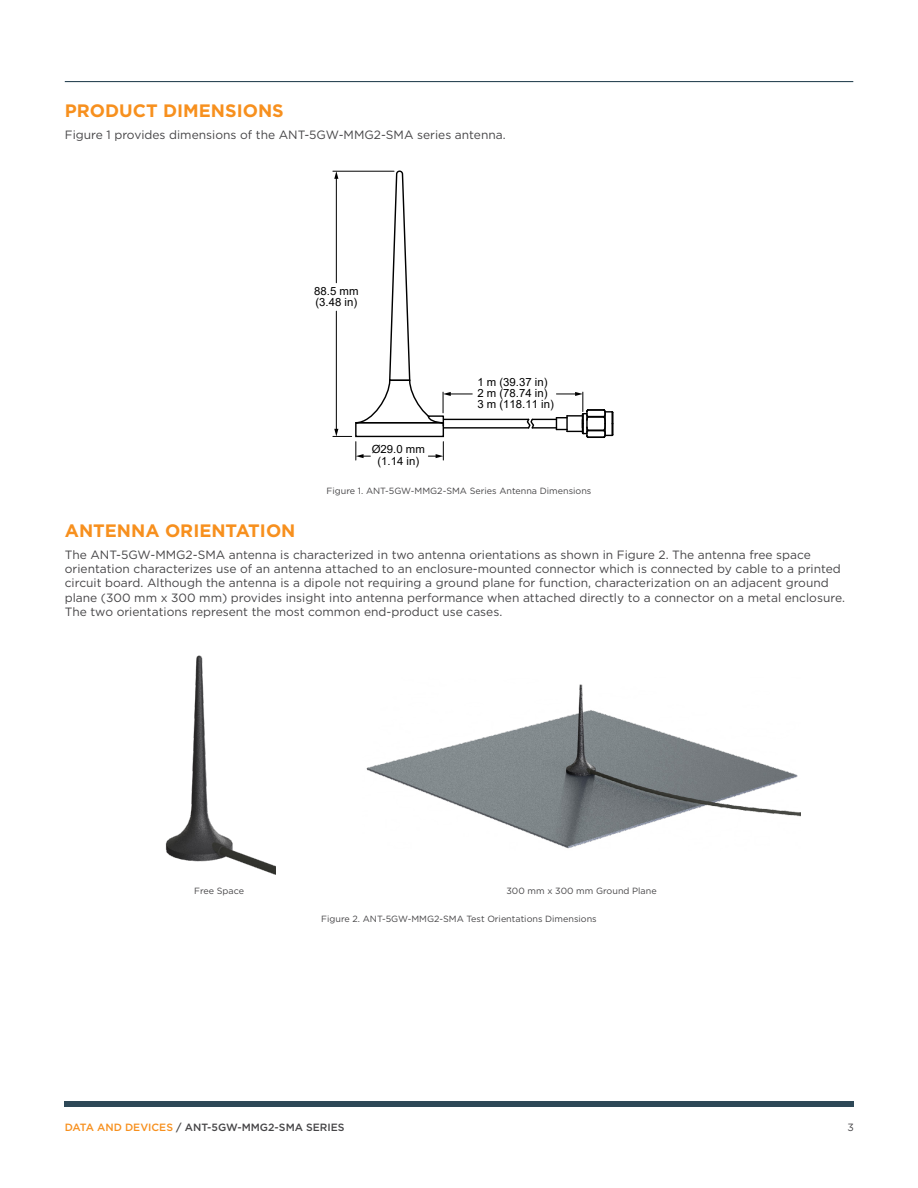
<style>
.page{position:relative;width:918px;height:1188px;background:#fff}
.page>*{position:absolute;margin:0;border:0;box-sizing:border-box;transform-origin:0 0}
.t1{font:700 18px "Gotham";color:#f7901e}
.t2{font:12px/14.4px "Gotham";color:#464547}
.t3{font:11.25px/11.2px "Arial";color:#000}
.t4{font:500 10.5px "Gotham";color:#464547}
.t5{font:10.5px "Gotham";color:#464547}
.t6{font:9px "Gotham";color:#464547}
.s1{color:#f7901e}
</style>
<div class="page">
<hr style="left:65px;top:81px;width:788px;height:1px;background:#2e4857">
<div style="left:65px;top:1101px;width:789px;height:6px;background:#2e4857"></div>
<hr style="left:426px;top:419px;width:103px;height:1px;background:#000">
<hr style="left:426px;top:427px;width:103px;height:2px;background:#000">
<svg style="left:526px;top:392px;width:88px;height:46px"></svg>
<svg style="left:333px;top:170px;width:139px;height:290px"></svg>
<img style="left:165px;top:655px;width:110px;height:220px">
<img style="left:366px;top:684px;width:434px;height:165px">
<h1 class="t1" style="left:65px;top:99px;width:221px">PRODUCT DIMENSIONS</h1>
<p class="t2" style="left:65px;top:127px;width:442px">Figure 1 provides dimensions of the ANT-5GW-MMG2-SMA series antenna.</p>
<p class="t3" style="left:314px;top:285px;width:46px">88.5 mm (3.48 in)</p>
<p class="t3" style="left:372px;top:444px;width:55px;text-align:center">Ø29.0 mm (1.14 in)</p>
<p class="t3" style="left:477px;top:376px;width:78px">1 m (39.37 in)<br>2 m (78.74 in)<br>3 m (118.11 in)</p>
<p class="t6" style="left:327px;top:485px;width:266px">Figure 1. ANT-5GW-MMG2-SMA Series Antenna Dimensions</p>
<h1 class="t1" style="left:65px;top:518px;width:232px">ANTENNA ORIENTATION</h1>
<p class="t2" style="left:65px;top:547px;width:782px">The ANT-5GW-MMG2-SMA antenna is characterized in two antenna orientations as shown in Figure 2. The antenna free space orientation characterizes use of an antenna attached to an enclosure-mounted connector which is connected by cable to a printed circuit board. Although the antenna is a dipole not requiring a ground plane for function, characterization on an adjacent ground plane (300 mm x 300 mm) provides insight into antenna performance when attached directly to a connector on a metal enclosure.<br>The two orientations represent the most common end-product use cases.</p>
<p class="t6" style="left:194px;top:885px;width:51px">Free Space</p>
<p class="t6" style="left:506px;top:885px;width:152px">300 mm x 300 mm Ground Plane</p>
<p class="t6" style="left:321px;top:914px;width:277px">Figure 2. ANT-5GW-MMG2-SMA Test Orientations Dimensions</p>
<p class="t4" style="left:65px;top:1120px;width:281px"><span class="s1">DATA AND DEVICES</span> / ANT-5GW-MMG2-SMA SERIES</p>
<p class="t5" style="left:847px;top:1121px;width:8px">3</p>
</div>
